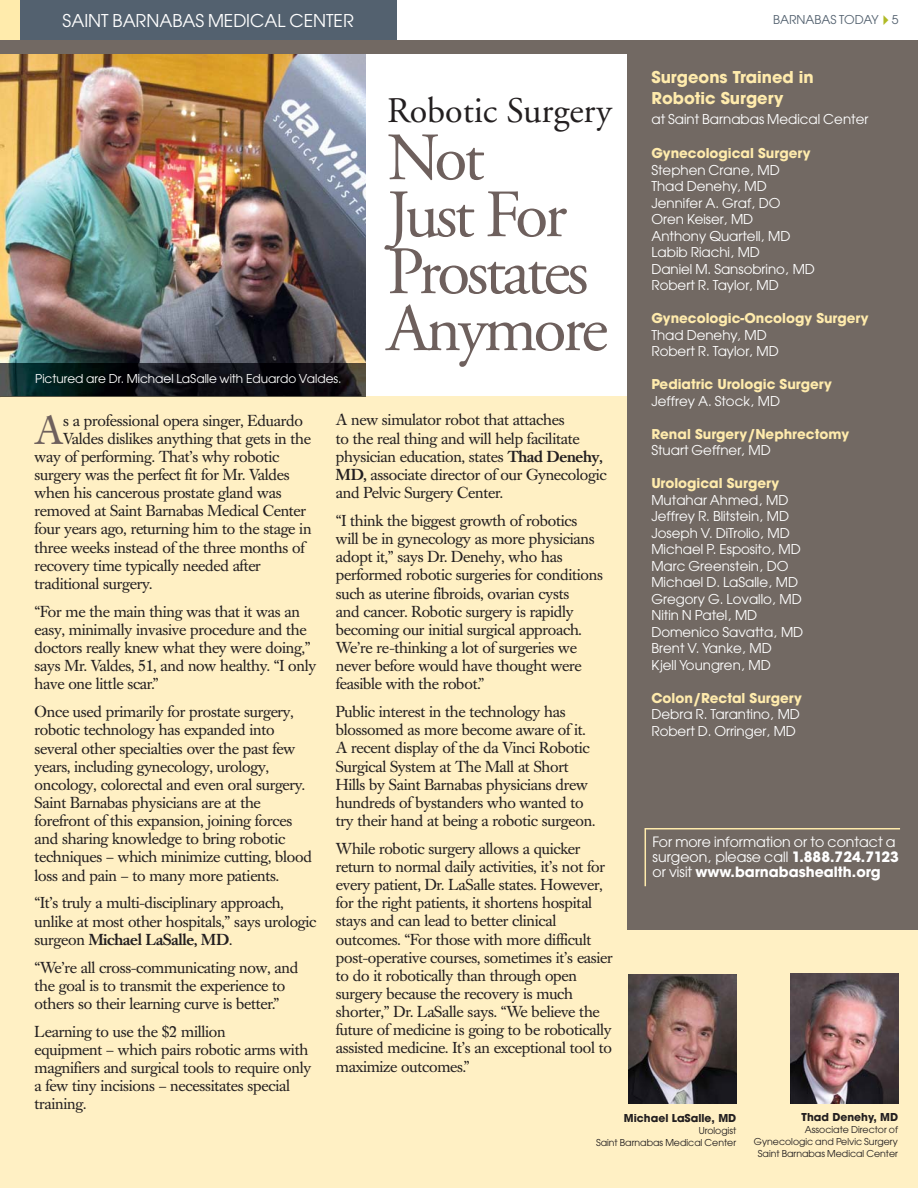
<style>
.page{position:relative;width:918px;height:1188px;background:#fff}
.page>*{position:absolute;margin:0;border:0;box-sizing:border-box;transform-origin:0 0}
.t1{font:67.5px/57px "Adobe Garamond";letter-spacing:-.05em;color:#6e605d}
.t2{font:39.75px "Caslon Book BE";color:#6e605d}
.t3{font:36px "Adobe Garamond";color:#231f20}
.t4{font:19.5px "Avant Garde";color:#fff}
.t5{font:18px/21.6px "Avant Garde Bld";color:#ffebac}
.t6{font:15.75px/18.1px "Caslon Book BE";letter-spacing:-.015em;color:#231f20}
.t7{font:15.75px/15px "Avant Garde";color:#fff}
.t8{font:15.75px "Avant Garde Bld";color:#fff}
.t9{font:15px/16.5px "Avant Garde";color:#fff}
.t10{font:15px "Avant Garde Bld";color:#ffebac}
.t11{font:13.5px "Avant Garde";color:#fff}
.t12{font:13.5px "Avant Garde";color:#53616f}
.t13{font:12px "Avant Garde Bld";color:#231f20}
.t14{font:10.5px/12px "Avant Garde";color:#231f20;text-align:right}
.s1{font-weight:500}
.s2{font-family:"Avant Garde Bld"}
.s3{font-family:"Avant Garde"}
</style>
<div class="page">
<img style="left:1px;top:54px;width:365px;height:309px">
<div style="left:1px;top:396px;width:917px;height:792px;background:#fff0c4"></div>
<div style="left:18px;top:0;width:378px;height:40px;background:#53616f"></div>
<div style="left:0;top:0;width:19px;height:40px;background:#ffebac"></div>
<img style="left:790px;top:974px;width:108px;height:129px">
<img style="left:629px;top:974px;width:108px;height:130px">
<div style="left:0;top:40px;width:918px;height:14px;background:#726963"></div>
<div style="left:627px;top:47px;width:291px;height:882px;background:#726963"></div>
<hr style="left:645px;top:828px;width:255px;height:2px;background:#ffebac">
<hr style="left:645px;top:828px;width:1px;height:58px;background:#ffebac">
<img style="left:1px;top:363px;width:365px;height:33px">
<hr style="left:1px;top:396px;width:365px;height:1px;background:#585343">
<p class="t4" style="left:63px;top:14px;width:293px">SAINT BARNABAS MEDICAL CENTER</p>
<p class="t12" style="left:773px;top:15px;width:127px">BARNABAS TODAY 5</p>
<p class="t5" style="left:651px;top:68px;width:164px">Surgeons Trained in<br>Robotic Surgery</p>
<p class="t9" style="left:651px;top:112px;width:218px">at Saint Barnabas Medical Center</p>
<h3 class="t3" style="left:387px;top:96px;width:226px">Robotic Surgery</h3>
<h1 class="t1" style="left:387px;top:135px;width:223px">Not<br>Just For<br>Prostates<br>Anymore</h1>
<p class="t10" style="left:651px;top:148px;width:161px">Gynecological Surgery</p>
<p class="t9" style="left:651px;top:163px;width:165px">Stephen Crane, MD<br>Thad Denehy, MD<br>Jennifer A. Graf, DO<br>Oren Keiser, MD<br>Anthony Quartell, MD<br>Labib Riachi, MD<br>Daniel M. Sansobrino, MD<br>Robert R. Taylor, MD</p>
<p class="t10" style="left:651px;top:313px;width:219px">Gynecologic-Oncology Surgery</p>
<p class="t9" style="left:651px;top:328px;width:129px">Thad Denehy, MD<br>Robert R. Taylor, MD</p>
<p class="t10" style="left:651px;top:379px;width:182px">Pediatric Urologic Surgery</p>
<p class="t9" style="left:651px;top:394px;width:130px">Jeffrey A. Stock, MD</p>
<p class="t10" style="left:651px;top:429px;width:199px">Renal Surgery/Nephrectomy</p>
<p class="t9" style="left:651px;top:444px;width:121px">Stuart Geffner, MD</p>
<p class="t10" style="left:651px;top:478px;width:129px">Urological Surgery</p>
<p class="t9" style="left:651px;top:493px;width:153px">Mutahar Ahmed, MD<br>Jeffrey R. Blitstein, MD<br>Joseph V. DiTrolio, MD<br>Michael P. Esposito, MD<br>Marc Greenstein, DO<br>Michael D. LaSalle, MD<br>Gregory G. Lovallo, MD<br>Nitin N Patel, MD<br>Domenico Savatta, MD<br>Brent V. Yanke, MD<br>Kjell Youngren, MD</p>
<p class="t10" style="left:651px;top:693px;width:152px">Colon/Rectal Surgery</p>
<p class="t9" style="left:651px;top:708px;width:150px">Debra R. Tarantino, MD<br>Robert D. Orringer, MD</p>
<p class="t11" style="left:35px;top:374px;width:308px">Pictured are Dr. Michael LaSalle with Eduardo Valdes.</p>
<p class="t6" style="left:336px;top:413px;width:272px">A new simulator robot that attaches<br>to the real thing and will help facilitate physician education, states <span class="s1">Thad Denehy, MD,</span> associate director of our Gynecologic and Pelvic Surgery Center.</p>
<p class="t6" style="left:336px;top:513px;width:269px">“I think the biggest growth of robotics will be in gynecology as more physicians adopt it,” says Dr. Denehy, who has performed robotic surgeries for conditions such as uterine fibroids, ovarian cysts<br>and cancer. Robotic surgery is rapidly becoming our initial surgical approach.<br>We’re re-thinking a lot of surgeries we never before would have thought were feasible with the robot.”</p>
<p class="t6" style="left:336px;top:704px;width:261px">Public interest in the technology has blossomed as more become aware of it.<br>A recent display of the da Vinci Robotic Surgical System at The Mall at Short Hills by Saint Barnabas physicians drew hundreds of bystanders who wanted to try their hand at being a robotic surgeon.</p>
<p class="t6" style="left:336px;top:841px;width:278px">While robotic surgery allows a quicker return to normal daily activities, it’s not for every patient, Dr. LaSalle states. However, for the right patients, it shortens hospital stays and can lead to better clinical outcomes. “For those with more difficult post-operative courses, sometimes it’s easier to do it robotically than through open surgery because the recovery is much shorter,” Dr. LaSalle says. “We believe the future of medicine is going to be robotically assisted medicine. It’s an exceptional tool to maximize outcomes.”</p>
<h2 class="t2" style="left:34px;top:414px;width:30px">A</h2>
<p class="t6" style="left:63px;top:413px;width:241px">s a professional opera singer, Eduardo</p>
<p class="t6" style="left:63px;top:431px;width:249px">Valdes dislikes anything that gets in the</p>
<p class="t6" style="left:35px;top:449px;width:247px">way of performing. That’s why robotic</p>
<p class="t6" style="left:35px;top:467px;width:257px">surgery was the perfect fit for Mr. Valdes</p>
<p class="t6" style="left:35px;top:485px;width:249px">when his cancerous prostate gland was</p>
<p class="t6" style="left:35px;top:504px;width:273px">removed at Saint Barnabas Medical Center</p>
<p class="t6" style="left:35px;top:522px;width:279px">four years ago, returning him to the stage in</p>
<p class="t6" style="left:35px;top:540px;width:272px">three weeks instead of the three months of</p>
<p class="t6" style="left:35px;top:558px;width:228px">recovery time typically needed after</p>
<p class="t6" style="left:35px;top:576px;width:119px">traditional surgery.</p>
<p class="t6" style="left:35px;top:604px;width:283px">“For me the main thing was that it was an easy, minimally invasive procedure and the doctors really knew what they were doing,” says Mr. Valdes, 51, and now healthy. “I only have one little scar.”</p>
<p class="t6" style="left:35px;top:704px;width:279px">Once used primarily for prostate surgery, robotic technology has expanded into several other specialties over the past few years, including gynecology, urology, oncology, colorectal and even oral surgery.<br>Saint Barnabas physicians are at the forefront of this expansion, joining forces and sharing knowledge to bring robotic techniques – which minimize cutting, blood loss and pain – to many more patients.</p>
<p class="t6" style="left:35px;top:896px;width:284px">“It’s truly a multi-disciplinary approach, unlike at most other hospitals,” says urologic surgeon <span class="s1">Michael LaSalle, MD</span>.</p>
<p class="t6" style="left:35px;top:960px;width:265px">“We’re all cross-communicating now, and the goal is to transmit the experience to others so their learning curve is better.”</p>
<p class="t6" style="left:35px;top:1024px;width:278px">Learning to use the $2 million<br>equipment – which pairs robotic arms with magnifiers and surgical tools to require only a few tiny incisions – necessitates special training.</p>
<p class="t7" style="left:653px;top:835px;width:248px">For more information or to contact a surgeon, please call <span class="s2">1.888.724.7123</span></p>
<p class="t8" style="left:653px;top:866px;width:230px"><span class="s3">or visit</span> www.barnabashealth.org</p>
<p class="t13" style="left:802px;top:1113px;width:98px">Thad Denehy, MD</p>
<p class="t14" style="left:754px;top:1125px;width:146px">Associate Director of<br>Gynecologic and Pelvic Surgery<br>Saint Barnabas Medical Center</p>
<p class="t13" style="left:624px;top:1114px;width:114px">Michael LaSalle, MD</p>
<p class="t14" style="left:596px;top:1125px;width:142px">Urologist<br>Saint Barnabas Medical Center</p>
</div>
